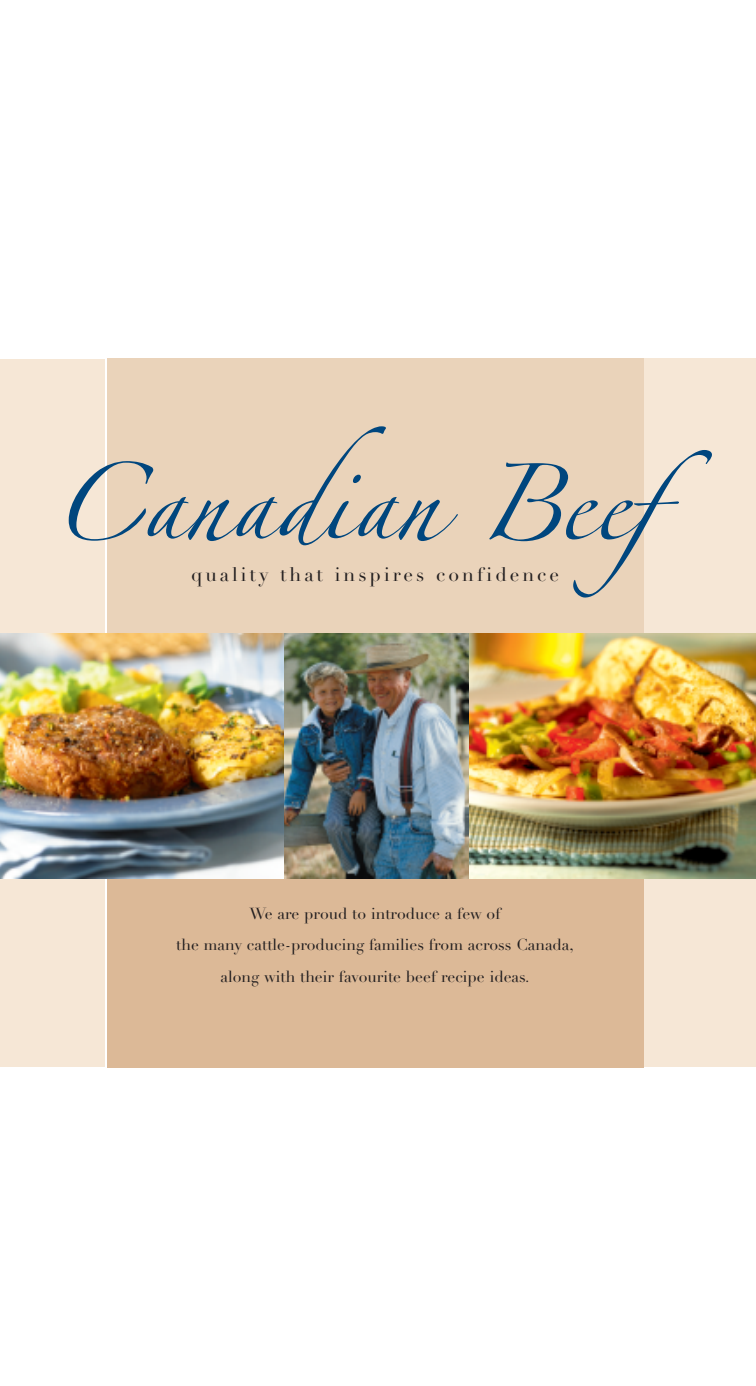
<style>
.page{position:relative;width:756px;height:1386px;background:#fff}
.page>*{position:absolute;margin:0;border:0;box-sizing:border-box;transform-origin:0 0}
.t1{font:171.5px "Linotype Zapfino One";color:#00467e}
.t2{font:19.25px "Didot LH";letter-spacing:.155em;color:#231f20}
.t3{font:15.75px/31.5px "Didot LH";color:#231f20;text-align:center}
.s1{font-family:"Linotype Zapfino Two"}
</style>
<div class="page">
<div style="left:0;top:359px;width:105px;height:708px;background:#f6e7d6"></div>
<div style="left:643px;top:358px;width:113px;height:709px;background:#f6e7d6"></div>
<div style="left:107px;top:358px;width:536px;height:276px;background:#ead3ba"></div>
<div style="left:107px;top:878px;width:536px;height:189px;background:#dcb997"></div>
<img style="left:0;top:634px;width:756px;height:244px">
<h1 class="t1" style="left:53px;top:378px;width:716px">Canadian Bee<span class="s1">f</span></h1>
<p class="t2" style="left:191px;top:568px;width:369px">quality that inspires confidence</p>
<p class="t3" style="left:176px;top:900px;width:399px">We are proud to introduce a few of<br>the many cattle-producing families from across Canada, along with their favourite beef recipe ideas.</p>
</div>
